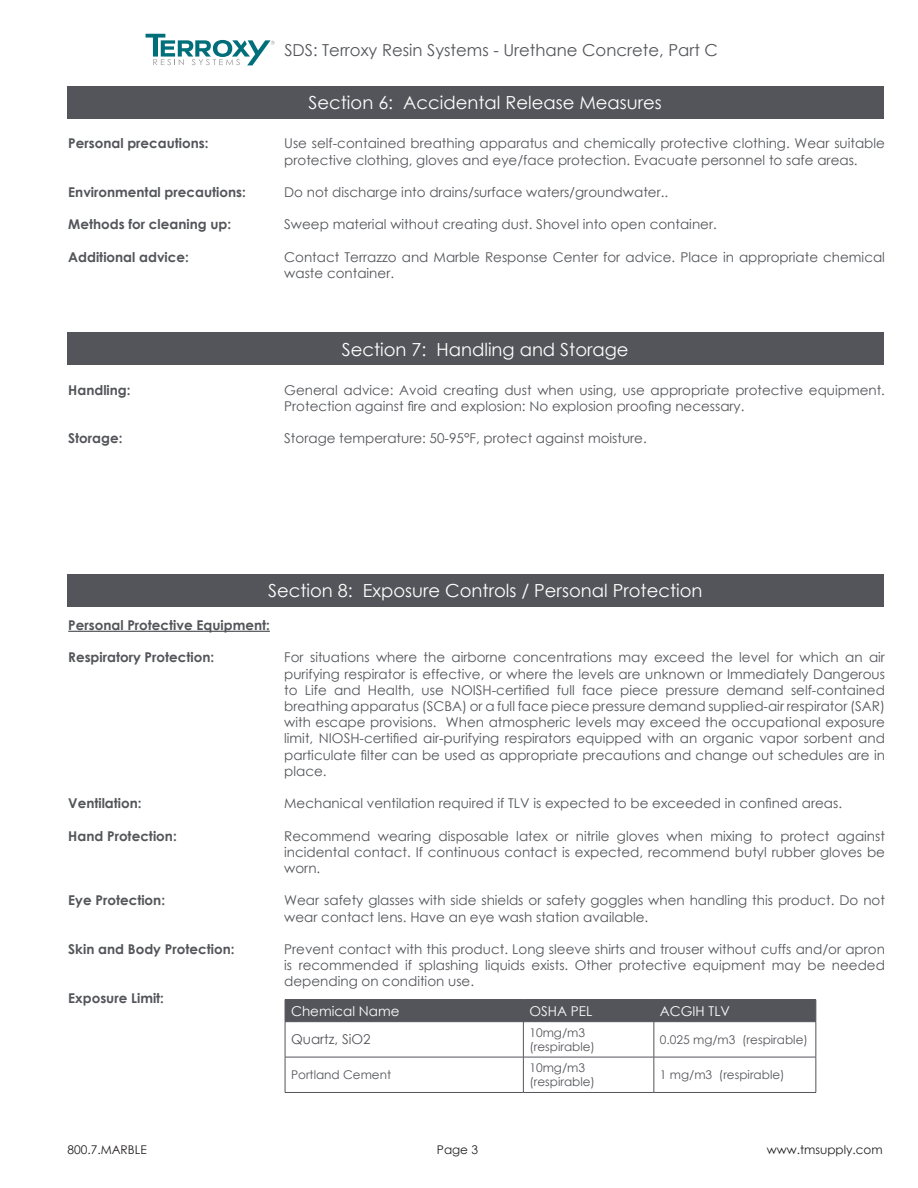
<style>
.page{position:relative;width:918px;height:1188px;background:#fff}
.page>*{position:absolute;margin:0;border:0;box-sizing:border-box;transform-origin:0 0}
.t1{font:18px "Century Gothic";color:#fff}
.t2{font:16.5px "Century Gothic";color:#54555a}
.t3{font:13.5px/16.2px "Century Gothic";color:#54555a}
.t4{font:700 13.5px "Century Gothic";color:#54555a}
.t5{font:13.5px "Century Gothic";color:#fff}
.t6{font:12px/14.4px "Century Gothic";color:#54555a}
.t7{font:12px "Century Gothic";color:#231f20}
</style>
<div class="page">
<div style="left:67px;top:86px;width:817px;height:33px;background:#54555a"></div>
<div style="left:67px;top:333px;width:817px;height:32px;background:#54555a"></div>
<div style="left:67px;top:574px;width:817px;height:33px;background:#54555a"></div>
<hr style="left:68px;top:631px;width:202px;height:1px;background:#54555a">
<svg style="left:146px;top:34px;width:129px;height:31px"></svg>
<hr style="left:285px;top:999px;width:238px;height:1px;background:#54555a">
<hr style="left:523px;top:999px;width:131px;height:1px;background:#54555a">
<hr style="left:654px;top:999px;width:162px;height:1px;background:#54555a">
<div style="left:285px;top:1000px;width:532px;height:22px;background:#54555a"></div>
<hr style="left:285px;top:1021px;width:238px;height:1px;background:#54555a">
<hr style="left:285px;top:1022px;width:1px;height:35px;background:#54555a">
<hr style="left:523px;top:1021px;width:131px;height:1px;background:#54555a">
<hr style="left:523px;top:1022px;width:1px;height:35px;background:#54555a">
<hr style="left:654px;top:1021px;width:162px;height:1px;background:#54555a">
<hr style="left:654px;top:1022px;width:1px;height:35px;background:#54555a">
<hr style="left:285px;top:1057px;width:238px;height:1px;background:#54555a">
<hr style="left:285px;top:1057px;width:1px;height:35px;background:#54555a">
<hr style="left:523px;top:1057px;width:131px;height:1px;background:#54555a">
<hr style="left:523px;top:1057px;width:1px;height:35px;background:#54555a">
<hr style="left:654px;top:1057px;width:162px;height:1px;background:#54555a">
<hr style="left:654px;top:1057px;width:1px;height:35px;background:#54555a">
<hr style="left:285px;top:1092px;width:238px;height:1px;background:#54555a">
<hr style="left:523px;top:1092px;width:131px;height:1px;background:#54555a">
<hr style="left:654px;top:1092px;width:162px;height:1px;background:#54555a">
<hr style="left:816px;top:1022px;width:1px;height:35px;background:#54555a">
<hr style="left:816px;top:1057px;width:1px;height:35px;background:#54555a">
<p class="t2" style="left:284px;top:39px;width:435px">SDS: Terroxy Resin Systems - Urethane Concrete, Part C</p>
<p class="t1" style="left:309px;top:90px;width:355px">Section 6: Accidental Release Measures</p>
<p class="t4" style="left:68px;top:133px;width:142px">Personal precautions:</p>
<p class="t3" style="left:284px;top:135px;width:602px">Use self-contained breathing apparatus and chemically protective clothing. Wear suitable protective clothing, gloves and eye/face protection. Evacuate personnel to safe areas.</p>
<p class="t4" style="left:68px;top:182px;width:179px">Environmental precautions:</p>
<p class="t3" style="left:284px;top:184px;width:385px">Do not discharge into drains/surface waters/groundwater..</p>
<p class="t4" style="left:68px;top:214px;width:165px">Methods for cleaning up:</p>
<p class="t3" style="left:284px;top:216px;width:434px">Sweep material without creating dust. Shovel into open container.</p>
<p class="t4" style="left:68px;top:247px;width:122px">Additional advice:</p>
<p class="t3" style="left:284px;top:249px;width:602px">Contact Terrazzo and Marble Response Center for advice. Place in appropriate chemical waste container.</p>
<p class="t1" style="left:342px;top:337px;width:288px">Section 7: Handling and Storage</p>
<p class="t4" style="left:68px;top:379px;width:64px">Handling:</p>
<p class="t3" style="left:284px;top:381px;width:602px">General advice: Avoid creating dust when using, use appropriate protective equipment.<br>Protection against fire and explosion: No explosion proofing necessary.</p>
<p class="t4" style="left:68px;top:428px;width:56px">Storage:</p>
<p class="t3" style="left:284px;top:430px;width:364px">Storage temperature: 50-95°F, protect against moisture.</p>
<p class="t1" style="left:268px;top:578px;width:436px">Section 8: Exposure Controls / Personal Protection</p>
<p class="t4" style="left:68px;top:615px;width:203px">Personal Protective Equipment:</p>
<p class="t4" style="left:68px;top:647px;width:148px">Respiratory Protection:</p>
<p class="t3" style="left:284px;top:649px;width:602px;text-align:justify">For situations where the airborne concentrations may exceed the level for which an air purifying respirator is effective, or where the levels are unknown or Immediately Dangerous to Life and Health, use NOISH-certified full face piece pressure demand self-contained breathing apparatus (SCBA) or a full face piece pressure demand supplied-air respirator (SAR) with escape provisions. When atmospheric levels may exceed the occupational exposure limit, NIOSH-certified air-purifying respirators equipped with an organic vapor sorbent and particulate filter can be used as appropriate precautions and change out schedules are in place.</p>
<p class="t4" style="left:68px;top:793px;width:75px">Ventilation:</p>
<p class="t3" style="left:284px;top:795px;width:559px">Mechanical ventilation required if TLV is expected to be exceeded in confined areas.</p>
<p class="t4" style="left:68px;top:826px;width:110px">Hand Protection:</p>
<p class="t3" style="left:284px;top:827px;width:602px;text-align:justify">Recommend wearing disposable latex or nitrile gloves when mixing to protect against incidental contact. If continuous contact is expected, recommend butyl rubber gloves be worn.</p>
<p class="t4" style="left:68px;top:890px;width:98px">Eye Protection:</p>
<p class="t3" style="left:284px;top:892px;width:602px">Wear safety glasses with side shields or safety goggles when handling this product. Do not wear contact lens. Have an eye wash station available.</p>
<p class="t4" style="left:68px;top:939px;width:168px">Skin and Body Protection:</p>
<p class="t3" style="left:284px;top:941px;width:602px;text-align:justify">Prevent contact with this product. Long sleeve shirts and trouser without cuffs and/or apron is recommended if splashing liquids exists. Other protective equipment may be needed depending on condition use.</p>
<p class="t4" style="left:68px;top:988px;width:97px">Exposure Limit:</p>
<p class="t5" style="left:291px;top:1001px;width:110px">Chemical Name</p>
<p class="t5" style="left:529px;top:1001px;width:64px">OSHA PEL</p>
<p class="t5" style="left:660px;top:1001px;width:72px">ACGIH TLV</p>
<p class="t3" style="left:291px;top:1031px;width:81px">Quartz, SiO2</p>
<p class="t6" style="left:529px;top:1025px;width:67px">10mg/m3 (respirable)</p>
<p class="t6" style="left:660px;top:1032px;width:150px">0.025 mg/m3 (respirable)</p>
<p class="t6" style="left:291px;top:1068px;width:102px">Portland Cement</p>
<p class="t6" style="left:529px;top:1060px;width:67px">10mg/m3 (respirable)</p>
<p class="t6" style="left:660px;top:1068px;width:126px">1 mg/m3 (respirable)</p>
<p class="t7" style="left:68px;top:1142px;width:81px">800.7.MARBLE</p>
<p class="t7" style="left:437px;top:1142px;width:43px">Page 3</p>
<p class="t7" style="left:767px;top:1142px;width:117px">www.tmsupply.com</p>
</div>
